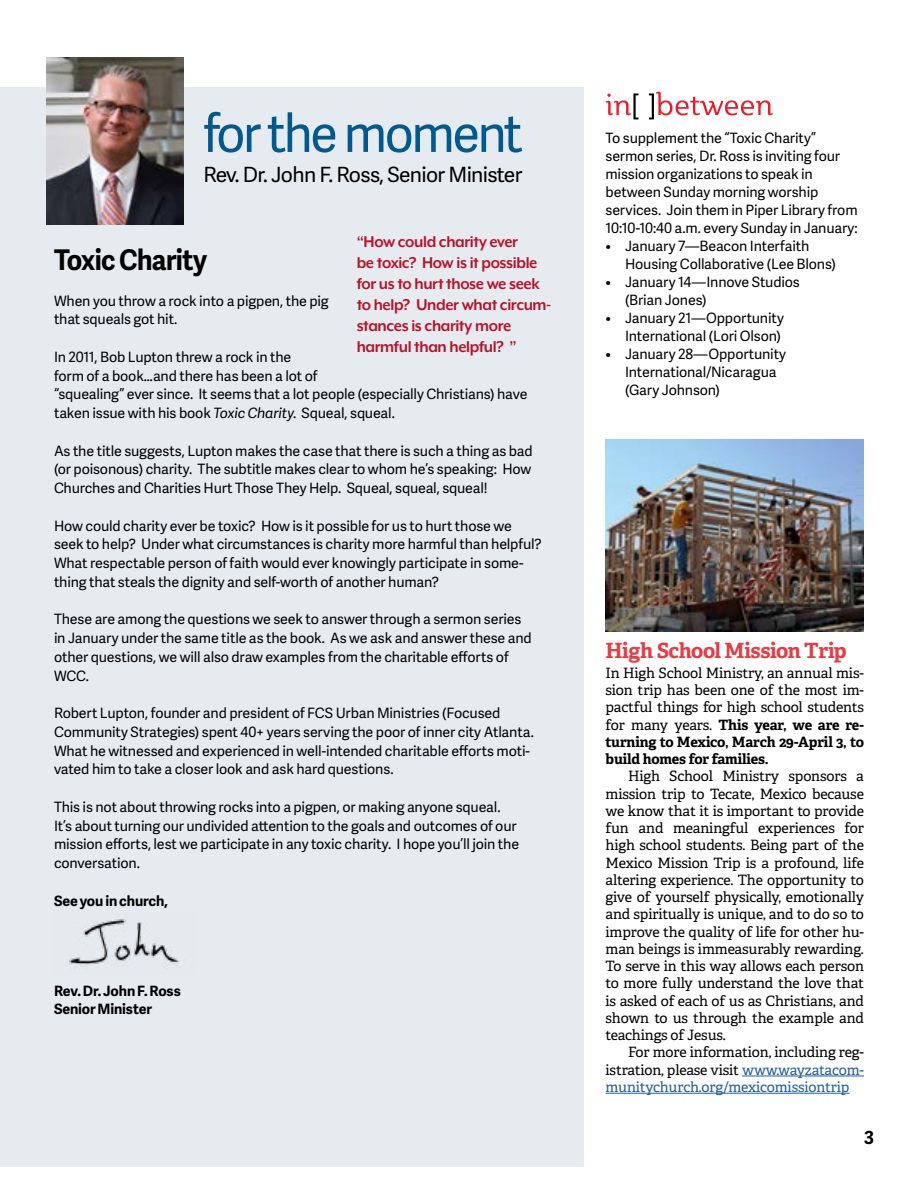
<style>
.page{position:relative;width:918px;height:1188px;background:#fff}
.page>*{position:absolute;margin:0;border:0;box-sizing:border-box;transform-origin:0 0}
.t1{font:52.5px "Adelle Sans";letter-spacing:-.05em;color:#005a8f;scale:.96 1}
.t2{font:700 28.5px "Adelle Sans";letter-spacing:-.02em;color:#000;scale:.93 1}
.t3{font:21px "Adelle Sans";letter-spacing:-.03em;color:#000}
.t4{font:700 21px "Adelle PE";letter-spacing:-.02em;color:#e23e44}
.t5{font:700 18px/21px "Mr Eaves XL Mod OT";letter-spacing:-.02em;color:#ba102a;scale:.95 1}
.t6{font:700 18px "Adelle Sans";color:#000}
.t7{font:14.25px/18.8px "Adelle Sans";letter-spacing:-.01em;color:#000}
.t8{font:14.25px/17.2px "Adelle PE";letter-spacing:-.01em;color:#000;text-align:justify}
.t9{font:700 14.25px/18px "Adelle Sans";letter-spacing:-.01em;color:#000}
.s1{font-style:italic}
.s2{font-weight:700}
.s3{color:#215e9e}
</style>
<div class="page">
<div style="left:0;top:87px;width:584px;height:1080px;background:#e6ebef"></div>
<img style="left:69px;top:919px;width:111px;height:49px">
<img style="left:47px;top:57px;width:137px;height:168px">
<hr style="left:742px;top:1076px;width:122px;height:1px;background:#215e9e">
<hr style="left:606px;top:1093px;width:244px;height:1px;background:#215e9e">
<svg style="left:606px;top:93px;width:32px;height:26px"></svg>
<svg style="left:649px;top:92px;width:124px;height:27px"></svg>
<img style="left:606px;top:440px;width:258px;height:192px">
<h1 class="t1" style="left:203px;top:96px;width:334px">for the moment</h1>
<h3 class="t3" style="left:203px;top:160px;width:321px">Rev. Dr. John F. Ross, Senior Minister</h3>
<p class="t5" style="left:357px;top:231px;width:206px">“How could charity ever<br>be toxic? How is it possible for us to hurt those we seek to help? Under what circum&shy;stances is charity more harmful than helpful? ”</p>
<h2 class="t2" style="left:54px;top:239px;width:166px">Toxic Charity</h2>
<p class="t7" style="left:54px;top:291px;width:276px">When you throw a rock into a pigpen, the pig that squeals got hit.</p>
<p class="t7" style="left:54px;top:347px;width:475px">In 2011, Bob Lupton threw a rock in the<br>form of a book…and there has been a lot of<br>“squealing” ever since. It seems that a lot people (especially Christians) have taken issue with his book <span class="s1">Toxic Charity</span>. Squeal, squeal.</p>
<p class="t7" style="left:54px;top:441px;width:480px;text-align:justify">As the title suggests, Lupton makes the case that there is such a thing as bad (or poisonous) charity. The subtitle makes clear to whom he’s speaking: How Churches and Charities Hurt Those They Help. Squeal, squeal, squeal!</p>
<p class="t7" style="left:54px;top:516px;width:489px">How could charity ever be toxic? How is it possible for us to hurt those we seek to help? Under what circumstances is charity more harmful than helpful?<br>What respectable person of faith would ever knowingly participate in some&shy;thing that steals the dignity and self-worth of another human?</p>
<p class="t7" style="left:54px;top:609px;width:479px">These are among the questions we seek to answer through a sermon series in January under the same title as the book. As we ask and answer these and other questions, we will also draw examples from the charitable efforts of WCC.</p>
<p class="t7" style="left:54px;top:703px;width:481px">Robert Lupton, founder and president of FCS Urban Ministries (Focused Community Strategies) spent 40+ years serving the poor of inner city Atlanta.<br>What he witnessed and experienced in well-intended charitable efforts moti&shy;vated him to take a closer look and ask hard questions.</p>
<p class="t7" style="left:54px;top:797px;width:467px">This is not about throwing rocks into a pigpen, or making anyone squeal.<br>It’s about turning our undivided attention to the goals and outcomes of our mission efforts, lest we participate in any toxic charity. I hope you’ll join the conversation.</p>
<p class="t9" style="left:54px;top:891px;width:116px">See you in church,</p>
<p class="t9" style="left:54px;top:981px;width:128px">Rev. Dr. John F. Ross<br>Senior Minister</p>
<p class="t7" style="left:606px;top:129px;width:254px;line-height:18px">To supplement the “Toxic Charity” sermon series, Dr. Ross is inviting four mission organizations to speak in between Sunday morning worship services. Join them in Piper Library from 10:10-10:40 a.m. every Sunday in January:</p>
<p class="t7" style="left:625px;top:237px;width:212px;line-height:18px;text-indent:-19px">• January 7—Beacon Interfaith<br>Housing Collaborative (Lee Blons)</p>
<p class="t7" style="left:625px;top:273px;width:176px;line-height:18px;text-indent:-19px">• January 14—Innove Studios (Brian Jones)</p>
<p class="t7" style="left:606px;top:309px;width:180px;line-height:18px;text-align:right">• January 21—Opportunity<br>International (Lori Olson)</p>
<p class="t7" style="left:625px;top:345px;width:163px;line-height:18px;text-indent:-19px">• January 28—Opportunity<br>International/Nicaragua (Gary Johnson)</p>
<h3 class="t4" style="left:606px;top:635px;width:243px">High School Mission Trip</h3>
<p class="t8" style="left:606px;top:664px;width:260px">In High School Ministry, an annual mis&shy;sion trip has been one of the most im&shy;pactful things for high school students for many years. <span class="s2">This year, we are re&shy;turning to Mexico, March 29-April 3, to build homes for families.</span></p>
<p class="t8" style="left:606px;top:767px;width:260px;text-indent:23px">High School Ministry sponsors a mission trip to Tecate, Mexico because we know that it is important to provide fun and meaningful experiences for high school students. Being part of the Mexico Mission Trip is a profound, life altering experience. The opportunity to give of yourself physically, emotionally and spiritually is unique, and to do so to improve the quality of life for other hu&shy;man beings is immeasurably rewarding.<br>To serve in this way allows each person to more fully understand the love that is asked of each of us as Christians, and shown to us through the example and teachings of Jesus.</p>
<p class="t8" style="left:606px;top:1043px;width:260px;text-indent:23px">For more information, including reg&shy;istration, please visit <span class="s3">www.wayzatacom&shy;munitychurch.org/mexicomissiontrip</span></p>
<p class="t6" style="left:864px;top:1124px;width:11px">3</p>
</div>
